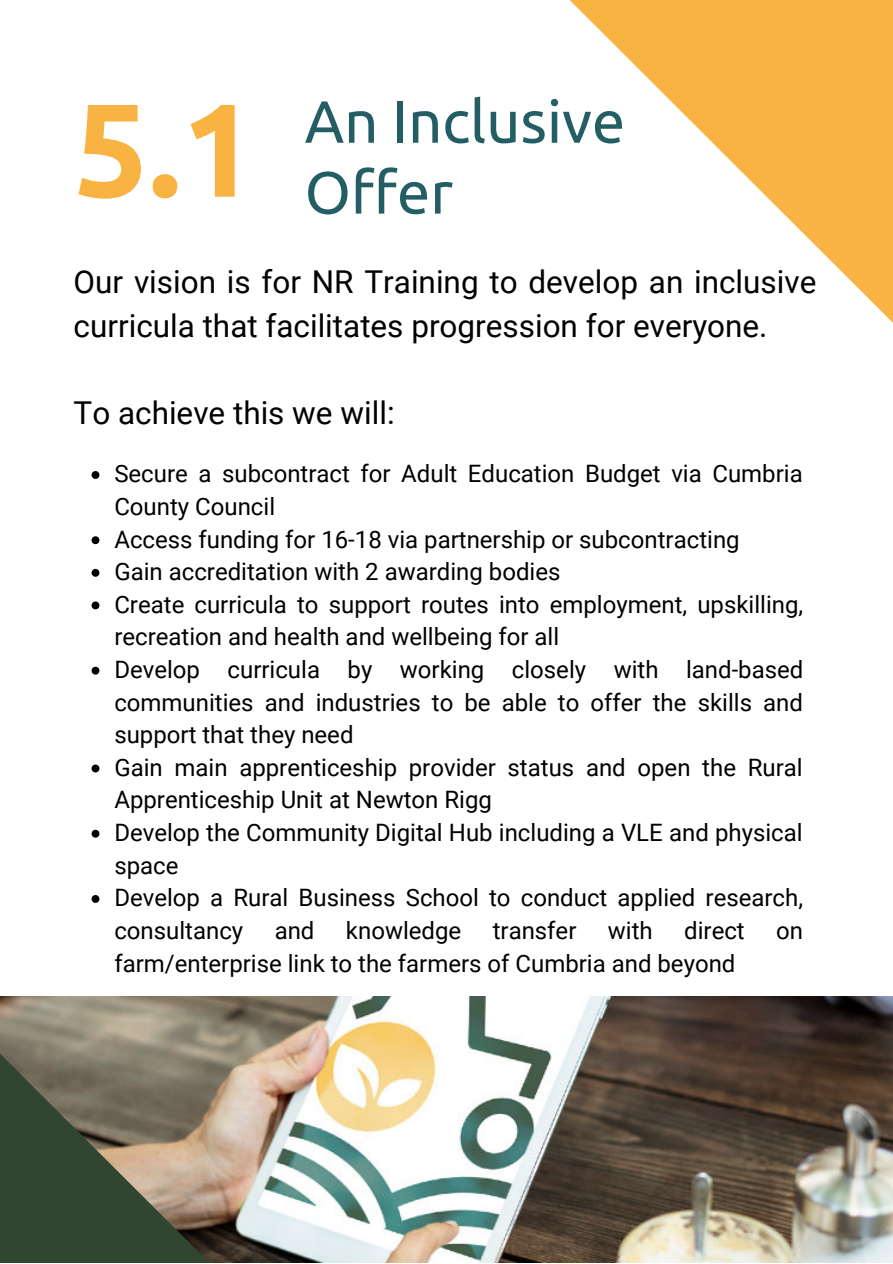
<style>
.page{position:relative;width:893px;height:1264px;background:#fff}
.page>*{position:absolute;margin:0;border:0;box-sizing:border-box;transform-origin:0 0}
.t1{font:700 132.3px "Ubuntu";color:#f9b342}
.t2{font:59.55px "Ubuntu";color:#225e64}
.t3{font:31.5px/43.8px "Roboto";color:#000}
.t4{font:24px/32.5px "Roboto";color:#000}
</style>
<div class="page">
<svg style="left:569px;top:0;width:323px;height:322px"></svg>
<img style="left:455px;top:996px;width:437px;height:266px">
<svg style="left:0;top:832px;width:455px;height:430px"></svg>
<svg style="left:92px;top:471px;width:7px;height:8px"></svg>
<svg style="left:92px;top:536px;width:7px;height:8px"></svg>
<svg style="left:92px;top:569px;width:7px;height:7px"></svg>
<svg style="left:92px;top:601px;width:7px;height:8px"></svg>
<svg style="left:92px;top:666px;width:7px;height:8px"></svg>
<svg style="left:92px;top:764px;width:7px;height:8px"></svg>
<svg style="left:92px;top:829px;width:7px;height:8px"></svg>
<svg style="left:92px;top:895px;width:7px;height:7px"></svg>
<h1 class="t1" style="left:74px;top:73px;width:184px">5.1</h1>
<h2 class="t2" style="left:305px;top:87px;width:322px">An Inclusive</h2>
<h2 class="t2" style="left:305px;top:158px;width:150px">Offer</h2>
<h3 class="t3" style="left:74px;top:260px;width:744px">Our vision is for NR Training to develop an inclusive curricula that facilitates progression for everyone.</h3>
<h3 class="t3" style="left:74px;top:391px;width:322px">To achieve this we will:</h3>
<p class="t4" style="left:114px;top:458px;width:690px">Secure a subcontract for Adult Education Budget via Cumbria County Council<br>Access funding for 16-18 via partnership or subcontracting<br>Gain accreditation with 2 awarding bodies<br>Create curricula to support routes into employment, upskilling, recreation and health and wellbeing for all<br>Develop curricula by working closely with land-based communities and industries to be able to offer the skills and support that they need<br>Gain main apprenticeship provider status and open the Rural Apprenticeship Unit at Newton Rigg<br>Develop the Community Digital Hub including a VLE and physical space<br>Develop a Rural Business School to conduct applied research, consultancy</p>
<p class="t4" style="left:275px;top:914px;width:41px">and</p>
<p class="t4" style="left:346px;top:914px;width:117px">knowledge</p>
<p class="t4" style="left:492px;top:914px;width:85px">transfer</p>
<p class="t4" style="left:608px;top:914px;width:46px">with</p>
<p class="t4" style="left:684px;top:914px;width:62px">direct</p>
<p class="t4" style="left:776px;top:914px;width:28px">on</p>
<p class="t4" style="left:114px;top:947px;width:622px">farm/enterprise link to the farmers of Cumbria and beyond</p>
</div>
